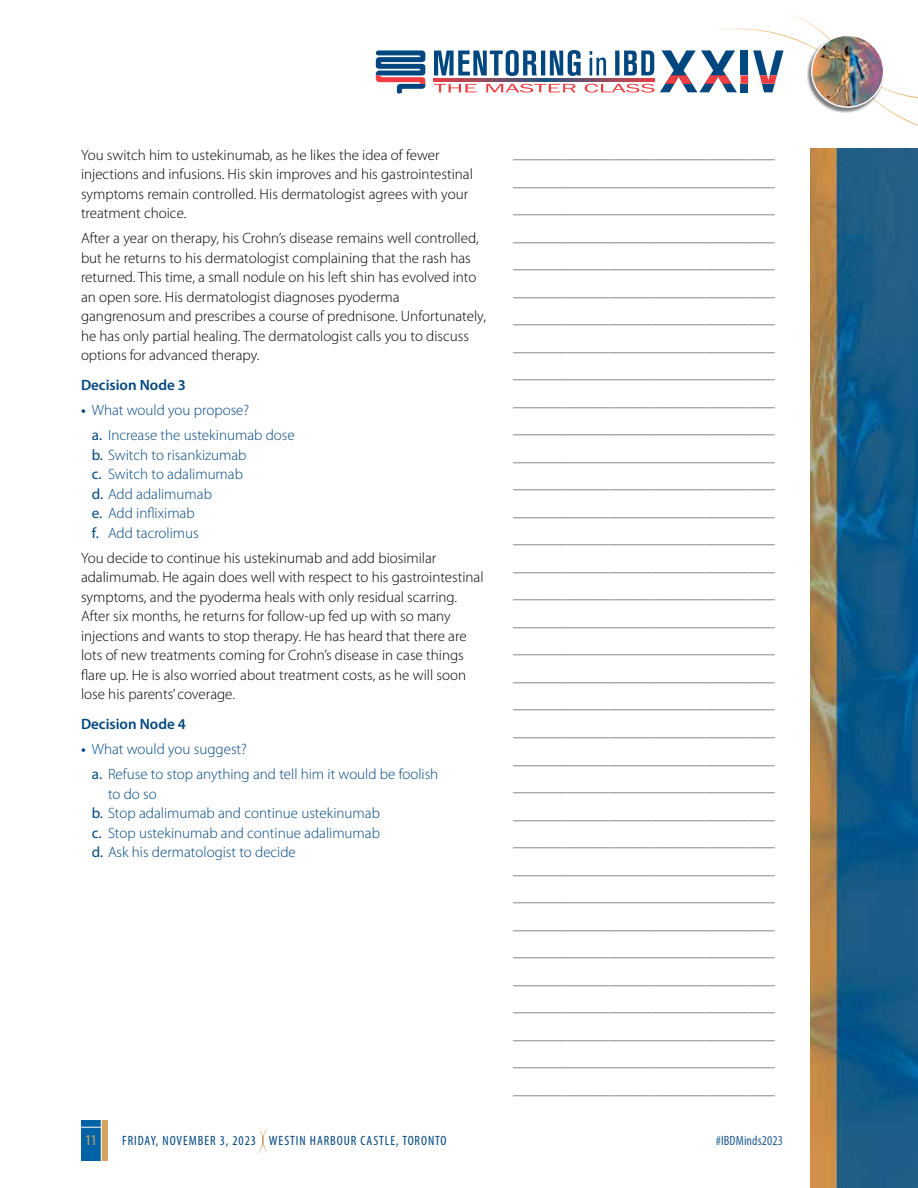
<style>
.page{position:relative;width:918px;height:1188px;background:#fff}
.page>*{position:absolute;margin:0;border:0;box-sizing:border-box;transform-origin:0 0}
.t1{font:300 18px/27.5px "Myriad Pro";color:#808285;text-align:justify}
.t2{font:300 15px/19.5px "Myriad Pro";color:#000}
.t3{font:300 15px/19.5px "Myriad Pro";color:#00467f}
.t4{font:600 15px "Myriad Pro";color:#00467f}
.t5{font:condensed 15px "Myriad Pro";color:#d6a363}
.t6{font:condensed 13.5px "Myriad Pro";letter-spacing:.07em;color:#00467f}
.t7{font:condensed 13.5px "Myriad Pro";letter-spacing:.01em;color:#225d92}
.s1{font-weight:600}
.s2{font-weight:400}
</style>
<div class="page">
<div style="left:81px;top:1120px;width:20px;height:41px;background:#0063a5"></div>
<div style="left:101px;top:1120px;width:7px;height:41px;background:#d6a363"></div>
<hr style="left:101px;top:1120px;width:1px;height:42px;background:#fff">
<svg style="left:81px;top:1127px;width:20px;height:1px"></svg>
<img style="left:810px;top:149px;width:108px;height:1039px">
<svg style="left:376px;top:50px;width:49px;height:44px"></svg>
<svg style="left:434px;top:50px;width:220px;height:26px"></svg>
<svg style="left:434px;top:78px;width:220px;height:3px"></svg>
<svg style="left:434px;top:84px;width:43px;height:8px"></svg>
<svg style="left:486px;top:84px;width:90px;height:9px"></svg>
<svg style="left:585px;top:84px;width:69px;height:9px"></svg>
<svg style="left:660px;top:13px;width:258px;height:113px"></svg>
<div style="left:807px;top:35px;width:77px;height:78px;background:#000;opacity:.5"></div>
<img style="left:812px;top:35px;width:72px;height:72px;border-radius:36px">
<div style="left:811px;top:35px;width:73px;height:73px;border:1px solid #fff;border-radius:50%"></div>
<svg style="left:257px;top:1127px;width:12px;height:27px"></svg>
<p class="t2" style="left:81px;top:145px;width:393px">You switch him to ustekinumab, as he likes the idea of fewer injections and infusions. His skin improves and his gastrointestinal symptoms remain controlled. His dermatologist agrees with your treatment choice.</p>
<p class="t2" style="left:81px;top:229px;width:406px">After a year on therapy, his Crohn’s disease remains well controlled, but he returns to his dermatologist complaining that the rash has returned. This time, a small nodule on his left shin has evolved into an open sore. His dermatologist diagnoses pyoderma gangrenosum and prescribes a course of prednisone. Unfortunately, he has only partial healing. The dermatologist calls you to discuss options for advanced therapy.</p>
<p class="t4" style="left:81px;top:377px;width:106px">Decision Node 3</p>
<p class="t3" style="left:92px;top:398px;width:204px;line-height:24.9px;text-indent:-11px"><span class="s1">•</span> What would you propose?<br><span class="s2">a.</span> Increase the ustekinumab dose</p>
<p class="t3" style="left:92px;top:445px;width:156px"><span class="s2">b.</span> Switch to risankizumab <span class="s2">c.</span> Switch to adalimumab <span class="s2">d.</span> Add adalimumab<br><span class="s2">e.</span> Add infliximab<br><span class="s2">f.</span> Add tacrolimus</p>
<p class="t2" style="left:81px;top:548px;width:404px">You decide to continue his ustekinumab and add biosimilar adalimumab. He again does well with respect to his gastrointestinal symptoms, and the pyoderma heals with only residual scarring.<br>After six months, he returns for follow-up fed up with so many injections and wants to stop therapy. He has heard that there are lots of new treatments coming for Crohn’s disease in case things flare up. He is also worried about treatment costs, as he will soon lose his parents’ coverage.</p>
<p class="t4" style="left:81px;top:716px;width:106px">Decision Node 4</p>
<p class="t3" style="left:92px;top:737px;width:348px;line-height:24.9px;text-indent:-11px"><span class="s1">•</span> What would you suggest?<br><span class="s2">a.</span> Refuse to stop anything and tell him it would be foolish</p>
<p class="t3" style="left:92px;top:784px;width:290px;text-indent:16px">to do so<br><span class="s2">b.</span> Stop adalimumab and continue ustekinumab <span class="s2">c.</span> Stop ustekinumab and continue adalimumab <span class="s2">d.</span> Ask his dermatologist to decide</p>
<p class="t1" style="left:513px;top:139px;width:263px">______________________________ ______________________________ ______________________________ ______________________________ ______________________________ ______________________________ ______________________________ ______________________________ ______________________________ ______________________________ ______________________________ ______________________________ ______________________________ ______________________________ ______________________________ ______________________________ ______________________________ ______________________________ ______________________________ ______________________________ ______________________________ ______________________________ ______________________________ ______________________________ ______________________________ ______________________________ ______________________________ ______________________________ ______________________________ ______________________________ ______________________________ ______________________________ ______________________________ ______________________________ ______________________________</p>
<p class="t5" style="left:85px;top:1131px;width:13px">11</p>
<p class="t7" style="left:716px;top:1133px;width:69px">#IBDMinds2023</p>
<p class="t6" style="left:122px;top:1132px;width:326px">FRIDAY, NOVEMBER 3, 2023 WESTIN HARBOUR CASTLE, TORONTO</p>
</div>
